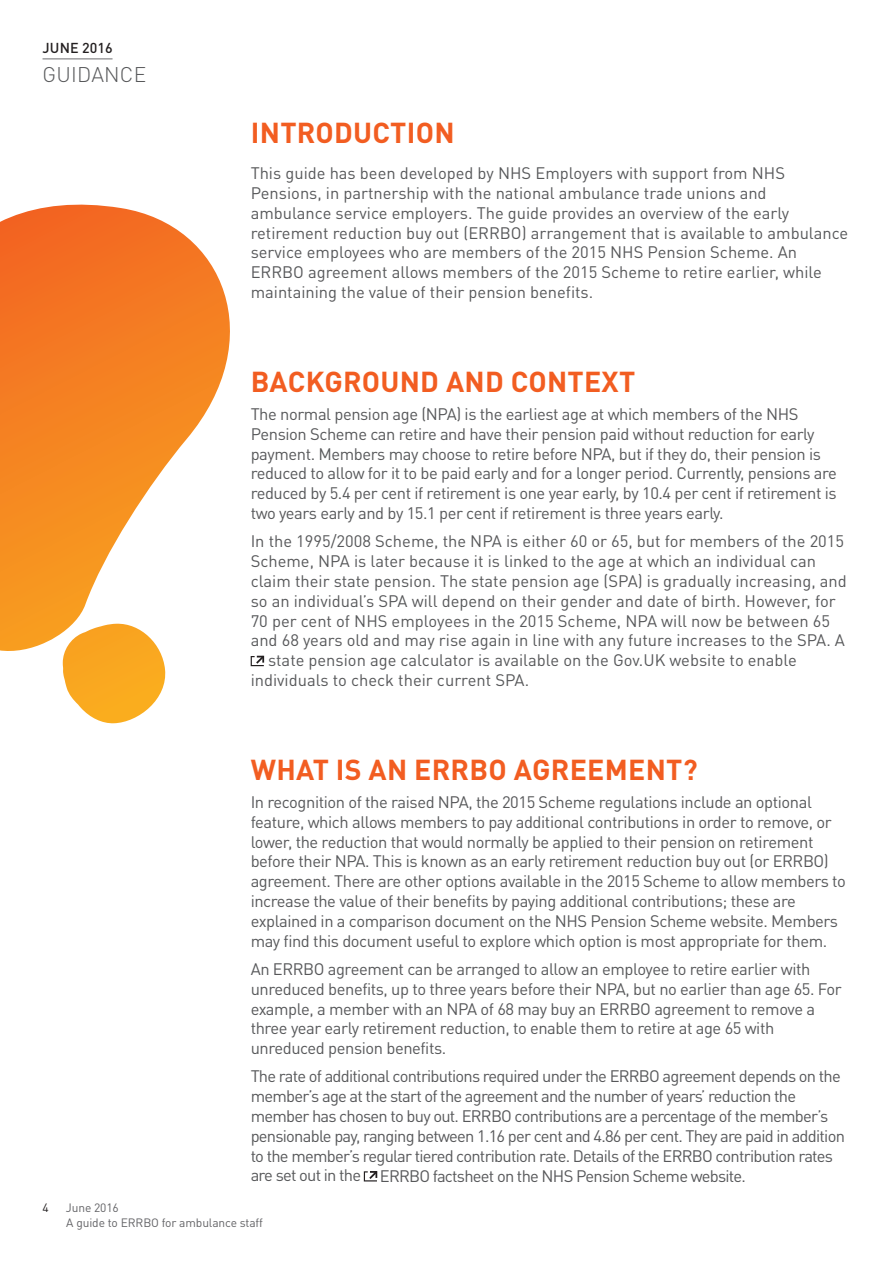
<style>
.page{position:relative;width:893px;height:1263px;background:#fff}
.page>*{position:absolute;margin:0;border:0;box-sizing:border-box;transform-origin:0 0}
.t1{font:700 28.5px "DINOT";letter-spacing:.01em;color:#f25d21}
.t2{font:300 21px "DINOT";letter-spacing:.01em;color:#57585a}
.t3{font:16.5px/19.8px "DINOT";letter-spacing:-.025em;color:#57585a}
.t4{font:16.5px/19.8px "DINOT";color:#57585a}
.t5{font:16.5px/19.8px "DINOT";letter-spacing:-.045em;color:#57585a}
.t6{font:500 14.25px "DINOT";letter-spacing:.005em;color:#231f20}
.t7{font:12px/14.4px "DINOT";letter-spacing:-.01em;color:#636366}
.t8{font:12px "DINOT";color:#231f20}
</style>
<div class="page">
<hr style="left:43px;top:59px;width:70px;height:1px;background:#6c6d70">
<svg style="left:68px;top:692px;width:93px;height:32px"></svg>
<svg style="left:0;top:204px;width:265px;height:488px"></svg>
<svg style="left:251px;top:656px;width:13px;height:10px"></svg>
<svg style="left:364px;top:1171px;width:13px;height:10px"></svg>
<p class="t6" style="left:43px;top:39px;width:72px">JUNE 2016</p>
<p class="t2" style="left:43px;top:62px;width:105px">GUIDANCE</p>
<h1 class="t1" style="left:251px;top:114px;width:28px">INTRODUCTION</h1>
<p class="t4" style="left:251px;top:163px;width:599px">This guide has been developed by NHS Employers with support from NHS Pensions, in partnership with the national ambulance trade unions and ambulance service employers. The guide provides an overview of the early retirement reduction buy out (ERRBO) arrangement that is available to ambulance service employees who are members of the 2015 NHS Pension Scheme. An ERRBO agreement allows members of the 2015 Scheme to retire earlier, while maintaining the value of their pension benefits.</p>
<h1 class="t1" style="left:251px;top:363px;width:386px">BACKGROUND AND CONTEXT</h1>
<p class="t3" style="left:251px;top:404px;width:588px">The normal pension age (NPA) is the earliest age at which members of the NHS Pension Scheme can retire and have their pension paid without reduction for early payment. Members may choose to retire before NPA, but if they do, their pension is reduced to allow for it to be paid early and for a longer period. Currently, pensions are reduced by 5.4 per cent if retirement is one year early, by 10.4 per cent if retirement is two years early and by 15.1 per cent if retirement is three years early.</p>
<p class="t4" style="left:251px;top:531px;width:595px">In the 1995/2008 Scheme, the NPA is either 60 or 65, but for members of the 2015</p>
<p class="t4" style="left:251px;top:551px;width:567px">Scheme, NPA is later because it is linked to the age at which an individual can</p>
<p class="t4" style="left:251px;top:571px;width:598px">claim their state pension. The state pension age (SPA) is gradually increasing, and</p>
<p class="t4" style="left:251px;top:591px;width:587px">so an individual’s SPA will depend on their gender and date of birth. However, for</p>
<p class="t4" style="left:251px;top:610px;width:581px">70 per cent of NHS employees in the 2015 Scheme, NPA will now be between 65</p>
<p class="t4" style="left:251px;top:630px;width:596px">and 68 years old and may rise again in line with any future increases to the SPA. A</p>
<p class="t4" style="left:268px;top:650px;width:530px">state pension age calculator is available on the Gov.UK website to enable</p>
<p class="t4" style="left:251px;top:670px;width:280px">individuals to check their current SPA.</p>
<h1 class="t1" style="left:251px;top:751px;width:448px">WHAT IS AN ERRBO AGREEMENT?</h1>
<p class="t3" style="left:251px;top:792px;width:597px">In recognition of the raised NPA, the 2015 Scheme regulations include an optional feature, which allows members to pay additional contributions in order to remove, or lower, the reduction that would normally be applied to their pension on retirement before their NPA. This is known as an early retirement reduction buy out (or ERRBO) agreement. There are other options available in the 2015 Scheme to allow members to increase the value of their benefits by paying additional contributions; these are explained in a comparison document on the NHS Pension Scheme website. Members may find this document useful to explore which option is most appropriate for them.</p>
<p class="t3" style="left:251px;top:959px;width:593px">An ERRBO agreement can be arranged to allow an employee to retire earlier with unreduced benefits, up to three years before their NPA, but no earlier than age 65. For example, a member with an NPA of 68 may buy an ERRBO agreement to remove a three year early retirement reduction, to enable them to retire at age 65 with unreduced pension benefits.</p>
<p class="t5" style="left:251px;top:1066px;width:596px">The rate of additional contributions required under the ERRBO agreement depends on the member’s age at the start of the agreement and the number of years’ reduction the member has chosen to buy out. ERRBO contributions are a percentage of the member’s pensionable pay, ranging between 1.16 per cent and 4.86 per cent. They are paid in addition to the member’s regular tiered contribution rate. Details of the ERRBO contribution rates are set out in the ERRBO factsheet on the NHS Pension Scheme website.</p>
<p class="t8" style="left:43px;top:1200px;width:8px">4</p>
<p class="t7" style="left:66px;top:1201px;width:199px">June 2016<br>A guide to ERRBO for ambulance staff</p>
</div>
